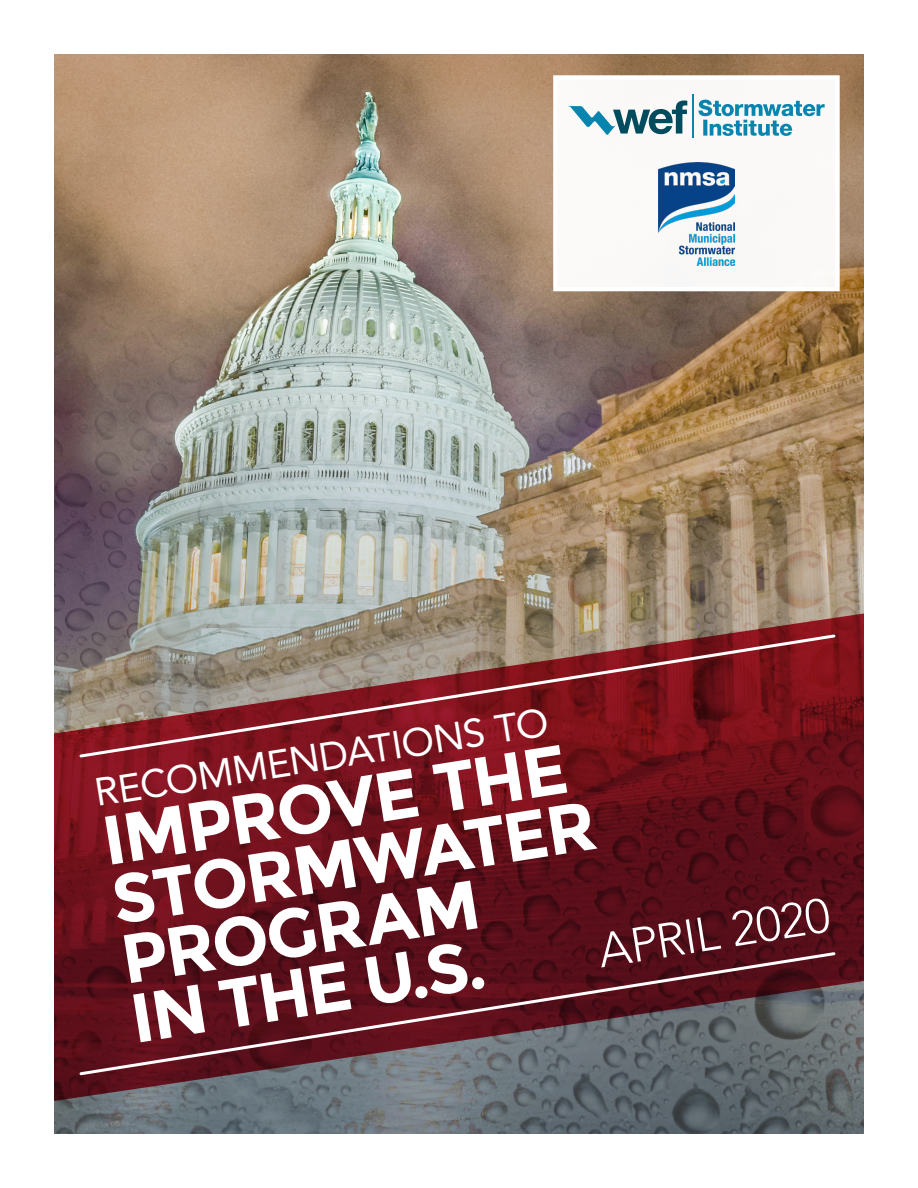
<style>
.page{position:relative;width:918px;height:1188px;background:#fff}
.page>*{position:absolute;margin:0;border:0;box-sizing:border-box;transform-origin:0 0}
.t1{font:700 69px/60px "Montserrat";color:#fff}
.t2{font:300 48px "Avenir LT";color:#fff}
.t3{font:39px "Avenir LT";color:#fff}
</style>
<div class="page">
<img style="left:54px;top:54px;width:810px;height:237px">
<img style="left:54px;top:291px;width:810px;height:843px">
<svg style="left:54px;top:614px;width:810px;height:487px"></svg>
<div style="left:555px;top:77px;width:283px;height:212px;background:#fbf9f8"></div>
<div style="left:553px;top:75px;width:287px;height:216px;border:4px solid #fff"></div>
<svg style="left:568px;top:101px;width:119px;height:34px"></svg>
<hr style="left:693px;top:95px;width:1px;height:43px;background:#0885af">
<svg style="left:698px;top:100px;width:127px;height:36px"></svg>
<img style="left:658px;top:162px;width:76px;height:104px">
<svg style="left:78px;top:950px;width:759px;height:127px"></svg>
<svg style="left:78px;top:633px;width:759px;height:126px"></svg>
<p class="t3" style="left:92px;top:770px;width:460px;rotate:-9deg">RECOMMENDATIONS TO</p>
<p class="t1" style="left:98px;top:812px;width:491px;rotate:-9deg">IMPROVE THE<br>STORMWATER<br>PROGRAM<br>IN THE U.S.</p>
<p class="t2" style="left:594px;top:923px;width:235px;rotate:-9deg">APRIL 2020</p>
</div>
